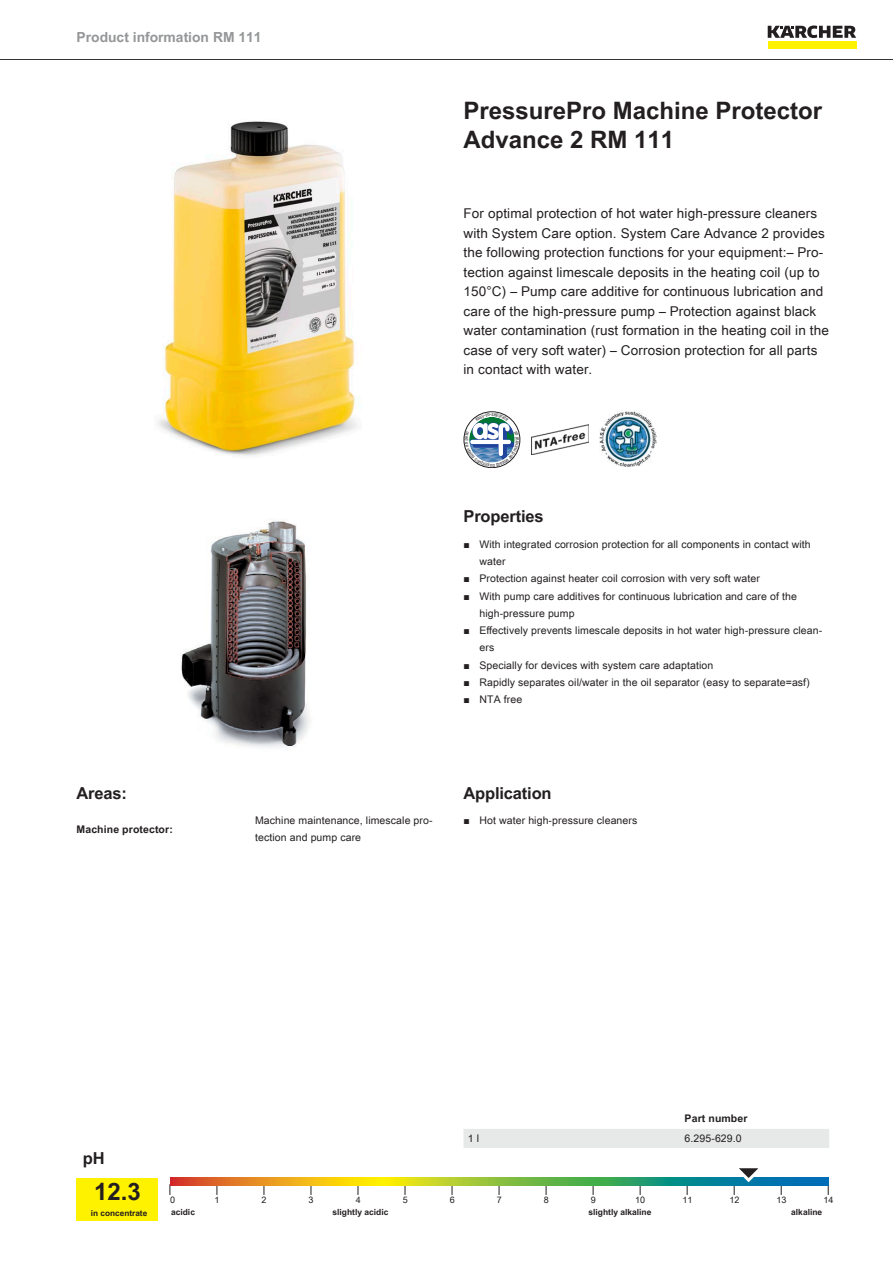
<style>
.page{position:relative;width:893px;height:1263px;background:#fff}
.page>*{position:absolute;margin:0;border:0;box-sizing:border-box;transform-origin:0 0}
.t1{font:700 24px/28.8px "Arial Unicode MS";color:#231f20}
.t2{font:700 16.5px "Arial Unicode MS";letter-spacing:-.01em;color:#231f20}
.t3{font:700 13.8px "Arial Unicode MS";color:#949698}
.t4{font:13.5px/19.5px "Arial Unicode MS";letter-spacing:.01em;color:#231f20}
.t5{font:10.5px/17.2px "Arial Unicode MS";letter-spacing:.01em;color:#231f20}
.t6{font:700 10.5px "Arial Unicode MS";letter-spacing:.01em;color:#231f20}
.t7{font:9px "Arial Unicode MS";color:#231f20}
.t8{font:700 8.4px "Arial Unicode MS";color:#231f20}
.t9{font:700 8.25px "Arial Unicode MS";color:#231f20}
.s1{font-family:"Arial"}
</style>
<div class="page">
<hr style="left:0;top:59px;width:893px;height:1px;background:#231f20">
<div style="left:768px;top:42px;width:88px;height:7px;background:#fff200"></div>
<svg style="left:768px;top:26px;width:88px;height:12px"></svg>
<img style="left:157px;top:121px;width:201px;height:335px">
<img style="left:531px;top:424px;width:57px;height:30px">
<img style="left:600px;top:411px;width:56px;height:56px">
<img style="left:180px;top:520px;width:130px;height:228px">
<div style="left:77px;top:1178px;width:81px;height:42px;background:#fff200"></div>
<svg style="left:170px;top:1178px;width:658px;height:8px;background:#8aa446"></svg>
<svg style="left:731px;top:1168px;width:38px;height:27px"></svg>
<div style="left:463px;top:1129px;width:366px;height:19px;background:#e7e8e8"></div>
<svg style="left:464px;top:412px;width:56px;height:56px"></svg>
<h3 class="t3" style="left:77px;top:27px;width:187px">Product information RM 111</h3>
<h1 class="t1" style="left:463px;top:97px;width:360px">PressurePro Machine Protector<br>Advance 2 RM 111</h1>
<p class="t4" style="left:463px;top:203px;width:367px">For optimal protection of hot water high-pressure cleaners with System Care option. System Care Advance 2 provides the following protection functions for your equipment:– Pro&shy;tection against limescale deposits in the heating coil (up to 150°C) – Pump care additive for continuous lubrication and care of the high-pressure pump – Protection against black water contamination (rust formation in the heating coil in the case of very soft water) – Corrosion protection for all parts in contact with water.</p>
<h2 class="t2" style="left:463px;top:504px;width:82px">Properties</h2>
<p class="t5" style="left:479px;top:535px;width:333px;text-indent:-16px"><span class="s1">■</span> With integrated corrosion protection for all components in contact with water</p>
<p class="t5" style="left:463px;top:570px;width:298px"><span class="s1">■</span> Protection against heater coil corrosion with very soft water</p>
<p class="t5" style="left:479px;top:587px;width:319px;text-indent:-16px"><span class="s1">■</span> With pump care additives for continuous lubrication and care of the high-pressure pump</p>
<p class="t5" style="left:479px;top:622px;width:344px;text-indent:-16px"><span class="s1">■</span> Effectively prevents limescale deposits in hot water high-pressure clean&shy;ers</p>
<p class="t5" style="left:463px;top:656px;width:251px"><span class="s1">■</span> Specially for devices with system care adaptation</p>
<p class="t5" style="left:463px;top:673px;width:348px"><span class="s1">■</span> Rapidly separates oil/water in the oil separator (easy to separate=asf)</p>
<p class="t5" style="left:463px;top:691px;width:60px"><span class="s1">■</span> NTA free</p>
<h2 class="t2" style="left:77px;top:780px;width:52px">Areas:</h2>
<p class="t6" style="left:77px;top:821px;width:98px">Machine protector:</p>
<p class="t5" style="left:255px;top:811px;width:179px">Machine maintenance, limescale pro&shy;tection and pump care</p>
<h2 class="t2" style="left:463px;top:780px;width:90px">Application</h2>
<p class="t5" style="left:463px;top:812px;width:175px"><span class="s1">■</span> Hot water high-pressure cleaners</p>
<p class="t6" style="left:685px;top:1111px;width:64px">Part number</p>
<p class="t5" style="left:468px;top:1129px;width:13px">1 l</p>
<p class="t5" style="left:685px;top:1129px;width:59px">6.295-629.0</p>
<h2 class="t2" style="left:83px;top:1146px;width:23px">pH</h2>
<h1 class="t1" style="left:94px;top:1178px;width:48px">12.3</h1>
<p class="t7" style="left:170px;top:1193px;width:7px">0</p>
<p class="t7" style="left:215px;top:1193px;width:7px">1</p>
<p class="t7" style="left:262px;top:1193px;width:7px">2</p>
<p class="t7" style="left:309px;top:1193px;width:7px">3</p>
<p class="t7" style="left:356px;top:1193px;width:7px">4</p>
<p class="t7" style="left:403px;top:1193px;width:7px">5</p>
<p class="t7" style="left:450px;top:1193px;width:7px">6</p>
<p class="t7" style="left:497px;top:1193px;width:7px">7</p>
<p class="t7" style="left:544px;top:1193px;width:7px">8</p>
<p class="t7" style="left:591px;top:1193px;width:7px">9</p>
<p class="t7" style="left:635px;top:1193px;width:12px">10</p>
<p class="t7" style="left:682px;top:1193px;width:12px">11</p>
<p class="t7" style="left:729px;top:1193px;width:12px">12</p>
<p class="t7" style="left:776px;top:1193px;width:12px">13</p>
<p class="t7" style="left:823px;top:1193px;width:12px">14</p>
<p class="t9" style="left:91px;top:1207px;width:58px">in concentrate</p>
<p class="t8" style="left:171px;top:1206px;width:25px">acidic</p>
<p class="t8" style="left:333px;top:1206px;width:57px">slightly acidic</p>
<p class="t8" style="left:589px;top:1206px;width:64px">slightly alkaline</p>
<p class="t8" style="left:791px;top:1206px;width:33px">alkaline</p>
</div>
